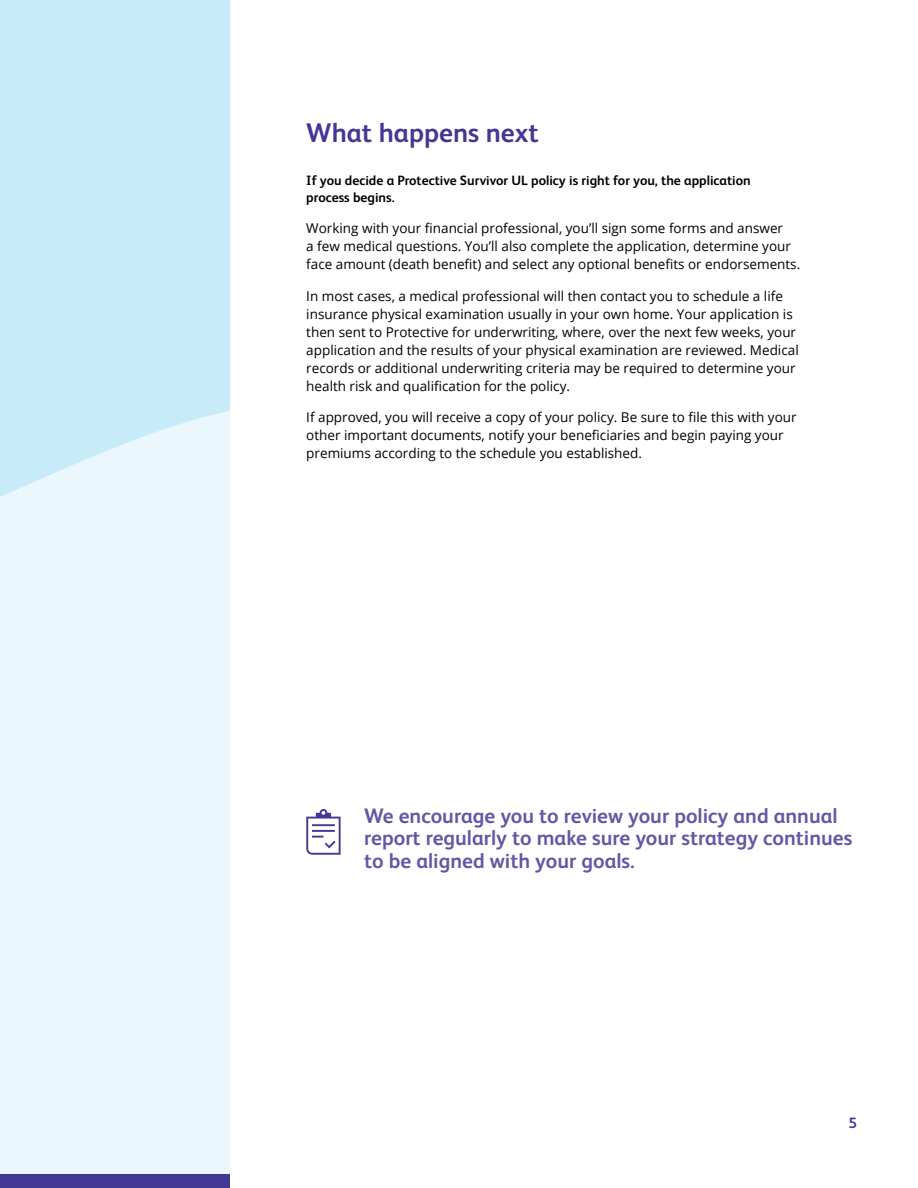
<style>
.page{position:relative;width:918px;height:1188px;background:#fff}
.page>*{position:absolute;margin:0;border:0;box-sizing:border-box;transform-origin:0 0}
.t1{font:700 27px "FS Albert Pro";color:#443895}
.t2{font:700 21px/22.5px "FS Albert Pro";color:#6756a5}
.t3{font:700 15px "FS Albert Pro";color:#443895}
.t4{font:13.5px/18px "Open Sans";color:#000}
.t5{font:700 13.5px/16.2px "FS Albert Pro";color:#000}
</style>
<div class="page">
<div style="left:0;top:0;width:230px;height:1188px;background:#c8ebf9"></div>
<div style="left:0;top:411px;width:230px;height:763px;background:#eaf7fd"></div>
<div style="left:0;top:1174px;width:230px;height:14px;background:#443895"></div>
<svg style="left:306px;top:809px;width:35px;height:46px"></svg>
<h1 class="t1" style="left:306px;top:123px;width:234px">What happens next</h1>
<p class="t5" style="left:306px;top:174px;width:446px">If you decide a Protective Survivor UL policy is right for you, the application process begins.</p>
<p class="t4" style="left:306px;top:219px;width:496px">Working with your financial professional, you’ll sign some forms and answer<br>a few medical questions. You’ll also complete the application, determine your face amount (death benefit) and select any optional benefits or endorsements.</p>
<p class="t4" style="left:306px;top:286px;width:494px">In most cases, a medical professional will then contact you to schedule a life insurance physical examination usually in your own home. Your application is then sent to Protective for underwriting, where, over the next few weeks, your application and the results of your physical examination are reviewed. Medical records or additional underwriting criteria may be required to determine your health risk and qualification for the policy.</p>
<p class="t4" style="left:306px;top:408px;width:492px">If approved, you will receive a copy of your policy. Be sure to file this with your other important documents, notify your beneficiaries and begin paying your premiums according to the schedule you established.</p>
<h2 class="t2" style="left:364px;top:806px;width:490px">We encourage you to review your policy and annual report regularly to make sure your strategy continues to be aligned with your goals.</h2>
<p class="t3" style="left:849px;top:1117px;width:10px">5</p>
</div>
